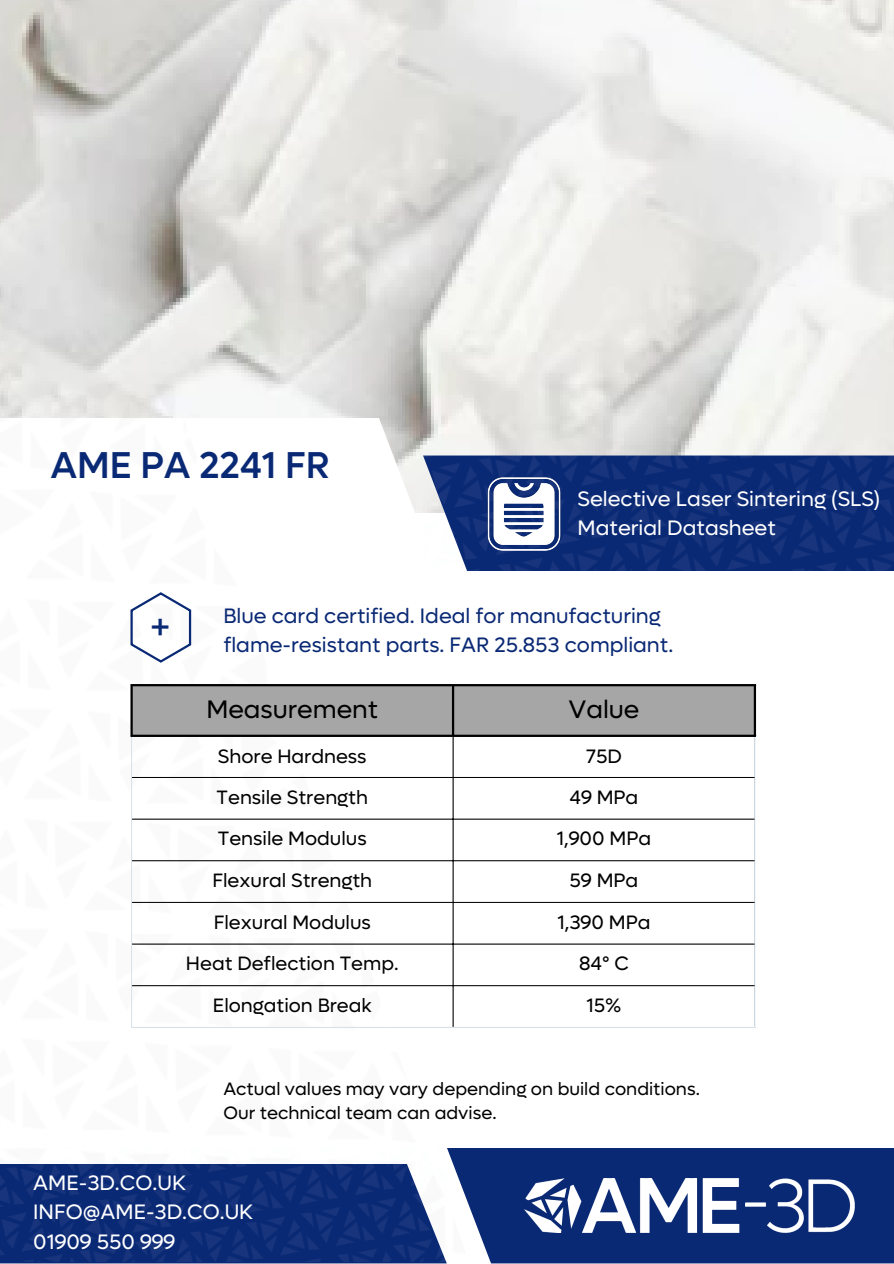
<style>
.page{position:relative;width:894px;height:1264px;background:#fff}
.page>*{position:absolute;margin:0;border:0;box-sizing:border-box;transform-origin:0 0}
.t1{font:40.5px "Lufga";color:#0a2975}
.t2{font:500 37.5px "Lufga";color:#0a2975}
.t3{font:25.5px "Lufga";color:#000}
.t4{font:21px/29.2px "Lufga";color:#fff}
.t5{font:21px/29.2px "Lufga";color:#0a2975}
.t6{font:19.5px "Lufga";color:#000}
.t7{font:19.35px "Lufga";color:#000}
.t8{font:18px/24.8px "Lufga";color:#000}
</style>
<div class="page">
<img style="left:0;top:0;width:893px;height:455px">
<img style="left:0;top:362px;width:493px;height:666px">
<svg style="left:0;top:1261px;width:446px;height:2px"></svg>
<img style="left:0;top:1164px;width:446px;height:97px">
<svg style="left:446px;top:1148px;width:447px;height:115px;background:#1d3a80"></svg>
<img style="left:524px;top:1178px;width:330px;height:54px">
<img style="left:423px;top:455px;width:470px;height:116px">
<img style="left:476px;top:465px;width:96px;height:96px">
<div style="left:133px;top:686px;width:620px;height:48px;background:#a6a6a6"></div>
<hr style="left:131px;top:737px;width:1px;height:289px;background:#dce8f1">
<hr style="left:754px;top:737px;width:1px;height:289px;background:#dce8f1">
<hr style="left:131px;top:1026px;width:624px;height:1px;background:#dce8f1">
<hr style="left:452px;top:737px;width:1px;height:289px;background:#000">
<hr style="left:132px;top:777px;width:622px;height:1px;background:#000">
<hr style="left:132px;top:818px;width:622px;height:1px;background:#000">
<hr style="left:132px;top:860px;width:622px;height:1px;background:#000">
<hr style="left:132px;top:902px;width:622px;height:1px;background:#000">
<hr style="left:132px;top:943px;width:622px;height:1px;background:#000">
<hr style="left:132px;top:985px;width:622px;height:1px;background:#000">
<hr style="left:130px;top:686px;width:3px;height:48px;background:#000">
<hr style="left:452px;top:686px;width:2px;height:48px;background:#000">
<hr style="left:753px;top:686px;width:2px;height:48px;background:#000">
<hr style="left:130px;top:684px;width:625px;height:2px;background:#000">
<hr style="left:130px;top:734px;width:625px;height:3px;background:#000">
<svg style="left:130px;top:592px;width:61px;height:70px"></svg>
<p class="t2" style="left:50px;top:442px;width:280px">AME PA 2241 FR</p>
<p class="t4" style="left:577px;top:484px;width:304px">Selective Laser Sintering (SLS)<br>Material Datasheet</p>
<p class="t1" style="left:149px;top:599px;width:23px">+</p>
<p class="t5" style="left:223px;top:601px;width:451px">Blue card certified. Ideal for manufacturing flame-resistant parts. FAR 25.853 compliant.</p>
<p class="t3" style="left:206px;top:693px;width:173px">Measurement</p>
<p class="t3" style="left:568px;top:693px;width:73px">Value</p>
<h2 class="t7" style="left:218px;top:744px;width:150px">Shore Hardness</h2>
<p class="t6" style="left:585px;top:744px;width:38px">75D</p>
<p class="t7" style="left:216px;top:785px;width:153px">Tensile Strength</p>
<h3 class="t6" style="left:569px;top:784px;width:70px">49 MPa</h3>
<h3 class="t7" style="left:218px;top:826px;width:150px">Tensile Modulus</h3>
<p class="t6" style="left:556px;top:826px;width:96px">1,900 MPa</p>
<p class="t7" style="left:212px;top:868px;width:161px">Flexural Strength</p>
<p class="t6" style="left:569px;top:868px;width:70px">59 MPa</p>
<p class="t7" style="left:214px;top:910px;width:159px">Flexural Modulus</p>
<p class="t6" style="left:557px;top:909px;width:95px">1,390 MPa</p>
<p class="t7" style="left:186px;top:951px;width:214px">Heat Deflection Temp.</p>
<p class="t6" style="left:579px;top:951px;width:51px">84° C</p>
<p class="t7" style="left:213px;top:993px;width:160px">Elongation Break</p>
<p class="t6" style="left:586px;top:993px;width:36px">15%</p>
<p class="t8" style="left:223px;top:1076px;width:478px">Actual values may vary depending on build conditions.<br>Our technical team can advise.</p>
<p class="t4" style="left:33px;top:1168px;width:221px">AME-3D.CO.UK<br>INFO@AME-3D.CO.UK<br>01909 550 999</p>
</div>
